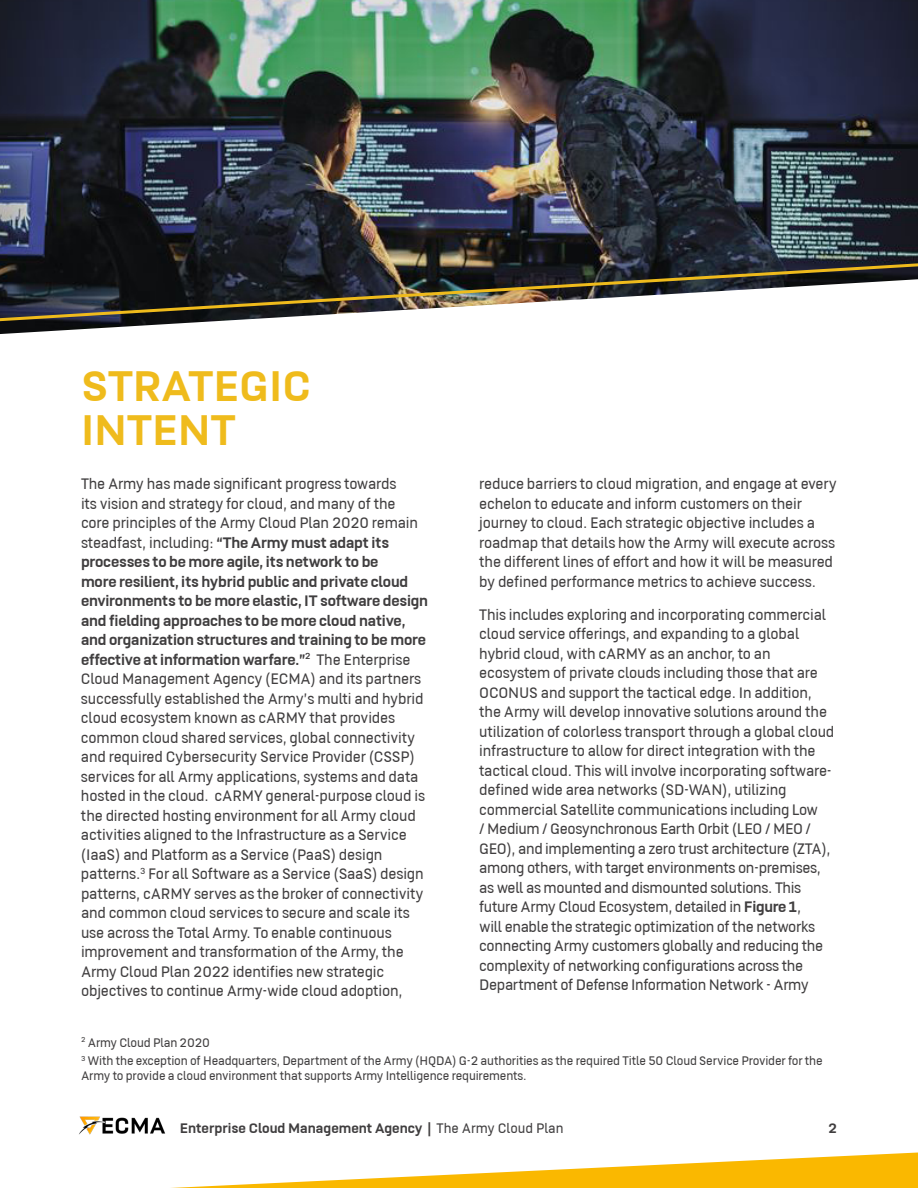
<style>
.page{position:relative;width:918px;height:1188px;background:#fff}
.page>*{position:absolute;margin:0;border:0;box-sizing:border-box;transform-origin:0 0}
.t1{font:700 46.5px/43.5px "US Army";color:#efbb1c}
.t2{font:300 16.5px/19.5px "US Army";letter-spacing:-.01em;color:#403e3f}
.t3{font:700 15px "US Army";color:#403e3f}
.t4{font:300 13.5px/18.3px "US Army";letter-spacing:-.01em;color:#403e3f}
.s1{font-weight:700}
.s2{font-weight:300}
</style>
<div class="page">
<svg style="left:171px;top:1152px;width:747px;height:36px"></svg>
<img style="left:79px;top:1116px;width:87px;height:19px">
<img style="left:0;top:0;width:918px;height:334px">
<svg style="left:0;top:261px;width:918px;height:63px"></svg>
<h1 class="t1" style="left:81px;top:365px;width:232px">STRATEGIC<br>INTENT</h1>
<p class="t2" style="left:81px;top:474px;width:349px">The Army has made significant progress towards<br>its vision and strategy for cloud, and many of the core principles of the Army Cloud Plan 2020 remain steadfast, including: <span class="s1">“The Army must adapt its processes to be more agile, its network to be<br>more resilient, its hybrid public and private cloud environments to be more elastic, IT software design and fielding approaches to be more cloud native, and organization structures and training to be more effective at information warfare.”</span><sup>2</sup> The Enterprise Cloud Management Agency (ECMA) and its partners successfully established the Army’s multi and hybrid cloud ecosystem known as cARMY that provides common cloud shared services, global connectivity and required Cybersecurity Service Provider (CSSP) services for all Army applications, systems and data hosted in the cloud. cARMY general-purpose cloud is the directed hosting environment for all Army cloud activities aligned to the Infrastructure as a Service (IaaS) and Platform as a Service (PaaS) design patterns.<sup>3</sup> For all Software as a Service (SaaS) design patterns, cARMY serves as the broker of connectivity and common cloud services to secure and scale its use across the Total Army. To enable continuous improvement and transformation of the Army, the Army Cloud Plan 2022 identifies new strategic objectives to continue Army-wide cloud adoption,</p>
<p class="t2" style="left:479px;top:474px;width:359px">reduce barriers to cloud migration, and engage at every echelon to educate and inform customers on their journey to cloud. Each strategic objective includes a roadmap that details how the Army will execute across the different lines of effort and how it will be measured by defined performance metrics to achieve success.</p>
<p class="t2" style="left:479px;top:605px;width:357px">This includes exploring and incorporating commercial cloud service offerings, and expanding to a global hybrid cloud, with cARMY as an anchor, to an ecosystem of private clouds including those that are OCONUS and support the tactical edge. In addition, the Army will develop innovative solutions around the utilization of colorless transport through a global cloud infrastructure to allow for direct integration with the tactical cloud. This will involve incorporating software&shy;defined wide area networks (SD-WAN), utilizing commercial Satellite communications including Low<br>/ Medium / Geosynchronous Earth Orbit (LEO / MEO / GEO), and implementing a zero trust architecture (ZTA), among others, with target environments on-premises, as well as mounted and dismounted solutions. This future Army Cloud Ecosystem, detailed in <span class="s1">Figure 1</span>,<br>will enable the strategic optimization of the networks connecting Army customers globally and reducing the complexity of networking configurations across the Department of Defense Information Network - Army</p>
<p class="t4" style="left:81px;top:1034px;width:743px"><sup>2</sup> Army Cloud Plan 2020<br><sup>3</sup> With the exception of Headquarters, Department of the Army (HQDA) G-2 authorities as the required Title 50 Cloud Service Provider for the</p>
<p class="t4" style="left:81px;top:1067px;width:447px">Army to provide a cloud environment that supports Army Intelligence requirements.</p>
<p class="t3" style="left:180px;top:1120px;width:385px">Enterprise Cloud Management Agency | <span class="s2">The Army Cloud Plan</span></p>
<p class="t3" style="left:828px;top:1120px;width:10px">2</p>
</div>
